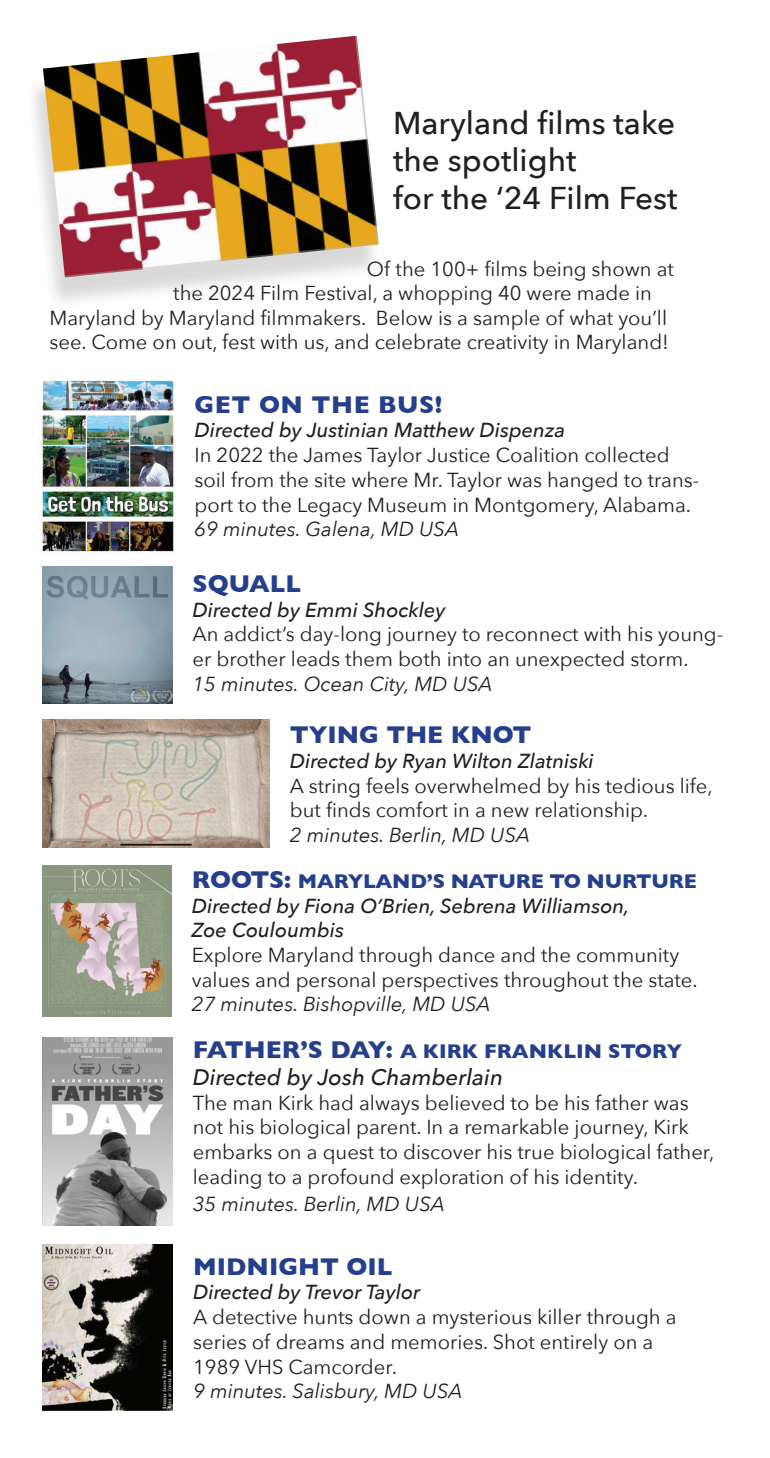
<style>
.page{position:relative;width:770px;height:1458px;background:#fff}
.page>*{position:absolute;margin:0;border:0;box-sizing:border-box;transform-origin:0 0}
.t1{font:500 31.5px/37.8px "Avenir Next";color:#231f20}
.t2{font:700 24.75px "Gill Sans";color:#253f8e}
.t3{font:700 24.75px "Gill Sans";letter-spacing:.025em;color:#253f8e}
.t4{font:italic 500 22.5px "Avenir Next";color:#231f20}
.t5{font:20.25px/24.8px "Avenir Next";color:#231f20}
.t6{font:italic 500 20.25px/24.8px "Avenir Next";color:#231f20}
.t7{font:italic 20.25px "Avenir Next";color:#231f20}
.t8{font:700 20.25px "Gill Sans";letter-spacing:-.01em;color:#253f8e}
.s1{font-size:24.75px}
</style>
<div class="page">
<div style="left:24px;top:45px;width:359px;height:265px;background:#231f20;opacity:.17"></div>
<img style="left:43px;top:36px;width:336px;height:242px">
<img style="left:40px;top:380px;width:134px;height:172px">
<img style="left:43px;top:566px;width:129px;height:138px">
<img style="left:43px;top:720px;width:226px;height:128px">
<img style="left:43px;top:866px;width:129px;height:151px">
<img style="left:43px;top:1038px;width:129px;height:188px">
<img style="left:43px;top:1245px;width:130px;height:165px">
<h1 class="t1" style="left:393px;top:103px;width:286px">Maryland films take the spotlight<br>for the ‘24 Film Fest</h1>
<p class="t5" style="left:367px;top:256px;width:308px">Of the 100+ films being shown at</p>
<p class="t5" style="left:173px;top:280px;width:480px">the 2024 Film Festival, a whopping 40 were made in</p>
<p class="t5" style="left:49px;top:305px;width:619px">Maryland by Maryland filmmakers. Below is a sample of what you’ll</p>
<p class="t5" style="left:49px;top:329px;width:621px">see. Come on out, fest with us, and celebrate creativity in Maryland!</p>
<p class="t3" style="left:194px;top:385px;width:249px">GET ON THE BUS!</p>
<p class="t6" style="left:194px;top:417px;width:372px">Directed by Justinian Matthew Dispenza</p>
<p class="t5" style="left:194px;top:442px;width:506px">In 2022 the James Taylor Justice Coalition collected soil from the site where Mr. Taylor was hanged to trans&shy;port to the Legacy Museum in Montgomery, Alabama.</p>
<p class="t7" style="left:194px;top:512px;width:266px">69 minutes. Galena, MD USA</p>
<p class="t2" style="left:192px;top:564px;width:110px">SQUALL</p>
<p class="t6" style="left:192px;top:596px;width:254px">Directed by Emmi Shockley</p>
<p class="t5" style="left:192px;top:621px;width:532px">An addict’s day-long journey to reconnect with his young&shy;er brother leads them both into an unexpected storm.</p>
<p class="t7" style="left:192px;top:667px;width:301px">15 minutes. Ocean City, MD USA</p>
<p class="t2" style="left:290px;top:715px;width:243px">TYING THE KNOT</p>
<p class="t6" style="left:290px;top:748px;width:305px">Directed by Ryan Wilton Zlatniski</p>
<p class="t5" style="left:290px;top:772px;width:424px">A string feels overwhelmed by his tedious life, but finds comfort in a new relationship.</p>
<p class="t7" style="left:290px;top:818px;width:242px">2 minutes. Berlin, MD USA</p>
<p class="t8" style="left:192px;top:865px;width:506px"><span class="s1">ROOTS:</span> MARYLAND’S NATURE TO N URTURE</p>
<p class="t6" style="left:192px;top:892px;width:439px">Directed by Fiona O’Brien, Sebrena Williamson,<br>Zoe Couloumbis</p>
<p class="t5" style="left:192px;top:942px;width:507px">Explore Maryland through dance and the community values and personal perspectives throughout the state.</p>
<p class="t7" style="left:192px;top:987px;width:300px">27 minutes. Bishopville, MD USA</p>
<p class="t8" style="left:193px;top:1035px;width:490px"><span class="s1">FATHER’S DAY:</span> A KIRK FRANKLIN STORY</p>
<p class="t4" style="left:193px;top:1058px;width:312px">Directed by Josh Chamberlain</p>
<p class="t5" style="left:193px;top:1089px;width:523px">The man Kirk had always believed to be his father was not his biological parent. In a remarkable journey, Kirk embarks on a quest to discover his true biological father, leading to a profound exploration of his identity.</p>
<p class="t7" style="left:193px;top:1187px;width:253px">35 minutes. Berlin, MD USA</p>
<p class="t2" style="left:193px;top:1247px;width:198px">MIDNIGHT OIL</p>
<p class="t6" style="left:193px;top:1279px;width:228px">Directed by Trevor Taylor</p>
<p class="t5" style="left:193px;top:1304px;width:484px">A detective hunts down a mysterious killer through a series of dreams and memories. Shot entirely on a<br>1989 VHS Camcorder.</p>
<p class="t7" style="left:193px;top:1374px;width:271px">9 minutes. Salisbury, MD USA</p>
</div>
